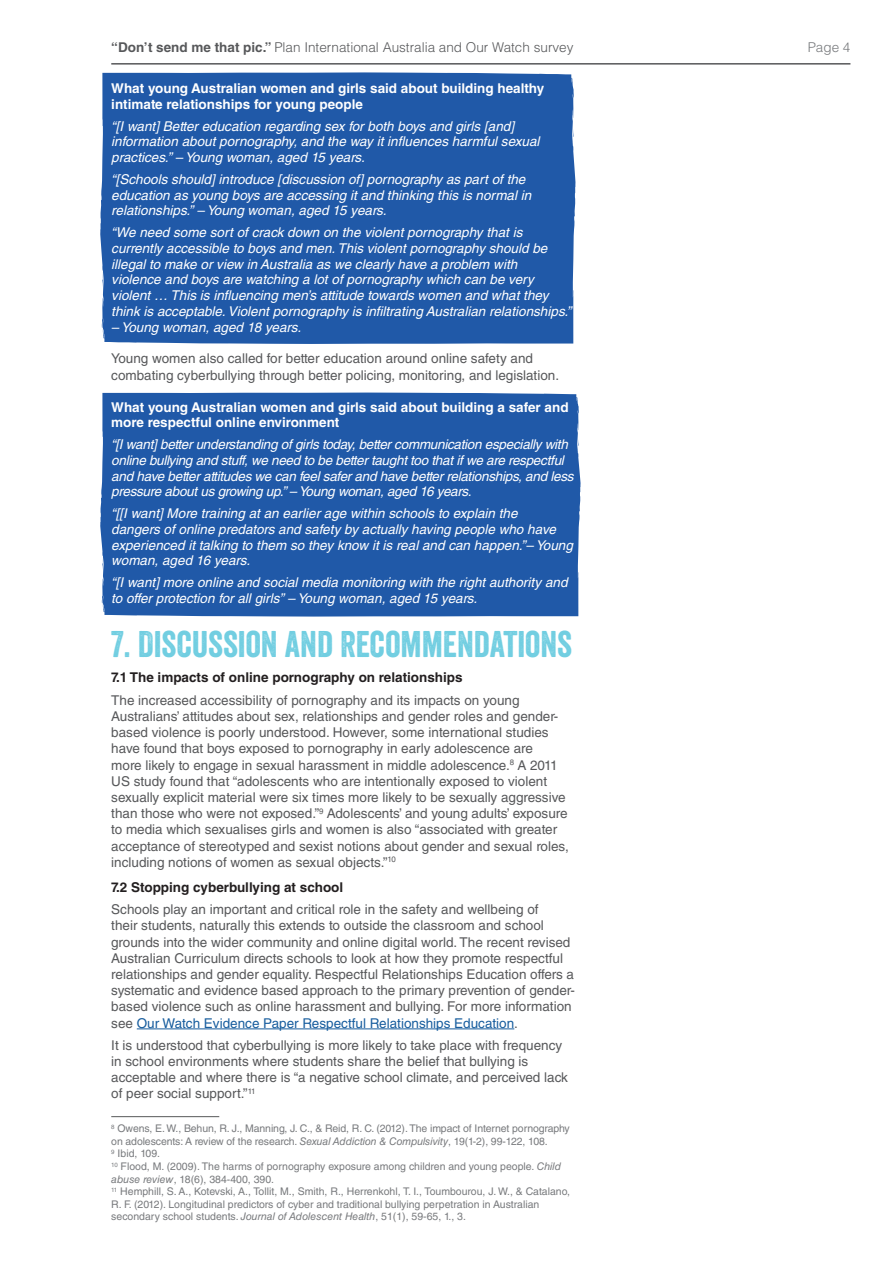
<style>
.page{position:relative;width:893px;height:1263px;background:#fff}
.page>*{position:absolute;margin:0;border:0;box-sizing:border-box;transform-origin:0 0}
.Body{font:36px "Veneer";color:#71cee1}
.Body-2{font:13.5px/16.2px "Helvetica LT Std";color:#57585a}
.Body-3{font:italic 13.5px/15.8px "Helvetica LT Std";color:#fff}
.Body-4{font:700 13.5px/15.8px "Helvetica LT Std";color:#fff}
.Subheading{font:700 13.5px "Helvetica LT Std";color:#231f20}
.t1{font:300 13.5px "Helvetica LT Std";color:#57585a}
.t2{font:300 13.5px "Helvetica LT Std";color:#787a7d}
.footnote{font:10.5px/12.6px "Helvetica LT Std";color:#787a7d}
.s1{font-weight:700}
.s2{color:#175d9e}
.s3{font-style:italic}
</style>
<div class="page">
<hr style="left:111px;top:63px;width:739px;height:2px;background:#57585a">
<div style="left:100px;top:72px;width:476px;height:272px;background:#2059a8"></div>
<div style="left:100px;top:393px;width:481px;height:223px;background:#2059a8"></div>
<hr style="left:137px;top:1028px;width:377px;height:1px;background:#175d9e">
<hr style="left:111px;top:1116px;width:108px;height:1px;background:#57585a">
<p class="t1" style="left:111px;top:39px;width:464px"><span class="s1">“Don’t send me that pic.”</span> Plan International Australia and Our Watch survey</p>
<p class="t2" style="left:808px;top:39px;width:44px">Page 4</p>
<p class="Body-4" style="left:111px;top:80px;width:435px">What young Australian women and girls said about building healthy intimate relationships for young people</p>
<p class="Body-3" style="left:111px;top:118px;width:433px">“[Iwant]Bettereducation regarding sex forboth boys and girls [and] information aboutpornography,and the way itinfluences harmfulsexual practices.”– Young woman,aged 15 years.</p>
<p class="Body-3" style="left:111px;top:171px;width:425px">“[Schools should]introduce [discussion of]pornography as partofthe education as young boys are accessing itand thinking this is normalin relationships.”– Young woman,aged 15 years.</p>
<p class="Body-3" style="left:111px;top:225px;width:465px">“We need some sortofcrack down on the violentpornography thatis currently accessible to boys and men.This violentpornography should be illegalto make orview in Australia as we clearly have a problem with violence and boys are watching a lotofpornography which can be very violent… This is influencing men’s attitude towards women and whatthey think is acceptable.Violentpornography is infiltrating Australian relationships.”</p>
<p class="Body-3" style="left:111px;top:320px;width:195px">– Young woman,aged 18 years.</p>
<p class="Body-2" style="left:111px;top:350px;width:449px">Young women also called for better education around online safety and combating cyberbullying through better policing, monitoring, and legislation.</p>
<p class="Body-4" style="left:111px;top:399px;width:459px">What young Australian women and girls said about building a safer and more respectful online environment</p>
<p class="Body-3" style="left:111px;top:436px;width:467px">“[Iwant]betterunderstanding ofgirlstoday,bettercommunication especiallywith online bullying and stuff,we need to be bettertaughttoo thatifwe are respectful and have betterattitudeswe can feelsaferand have betterrelationships,and less pressure aboutusgrowing up.”– Young woman,aged 16 years.</p>
<p class="Body-3" style="left:111px;top:505px;width:467px">“[[Iwant]More training atan earlierage within schools to explain the<br>dangers ofonline predators and safety by actually having people who have experienced ittalking to them so they know itis realand can happen.”– Young woman,aged 16 years.</p>
<p class="Body-3" style="left:111px;top:574px;width:461px;line-height:16.2px">“[Iwant]more online and socialmedia monitoring with the rightauthority and to offerprotection forallgirls”– Young woman,aged 15 years.</p>
<p class="Body" style="left:111px;top:622px;width:462px">7. DISCUSSION AND RECOMMENDATIONS</p>
<p class="Subheading" style="left:111px;top:669px;width:353px">7.1 The impacts of online pornography on relationships</p>
<p class="Body-2" style="left:111px;top:692px;width:459px">The increased accessibility of pornography and its impacts on young Australians’ attitudes about sex, relationships and gender roles and gender&shy;based violence is poorly understood. However, some international studies have found that boys exposed to pornography in early adolescence are<br>more likely to engage in sexual harassment in middle adolescence.<sup>8</sup> A 2011<br>US study found that “adolescents who are intentionally exposed to violent sexually explicit material were six times more likely to be sexually aggressive than those who were not exposed.”<sup>9</sup> Adolescents’ and young adults’ exposure to media which sexualises girls and women is also “associated with greater acceptance of stereotyped and sexist notions about gender and sexual roles, including notions of women as sexual objects.”<sup>10</sup></p>
<p class="Subheading" style="left:111px;top:879px;width:233px">7.2 Stopping cyberbullying at school</p>
<p class="Body-2" style="left:111px;top:901px;width:465px">Schools play an important and critical role in the safety and wellbeing of<br>their students, naturally this extends to outside the classroom and school grounds into the wider community and online digital world. The recent revised Australian Curriculum directs schools to look at how they promote respectful relationships and gender equality. Respectful Relationships Education offers a systematic and evidence based approach to the primary prevention of gender&shy;based violence such as online harassment and bullying. For more information see <span class="s2">Our Watch Evidence Paper Respectful Relationships Education</span>.</p>
<p class="Body-2" style="left:111px;top:1037px;width:458px">It is understood that cyberbullying is more likely to take place with frequency in school environments where students share the belief that bullying is acceptable and where there is “a negative school climate, and perceived lack of peer social support.”<sup>11</sup></p>
<p class="footnote" style="left:111px;top:1122px;width:460px"><sup>8</sup> Owens, E. W., Behun, R. J., Manning, J. C., &amp; Reid, R. C. (2012). The impact of Internet pornography on adolescents: A review of the research. <span class="s3">Sexual Addiction &amp; Compulsivity</span>, 19(1-2), 99-122, 108.</p>
<p class="footnote" style="left:111px;top:1147px;width:50px"><sup>9</sup> Ibid, 109.</p>
<p class="footnote" style="left:111px;top:1160px;width:451px"><sup>10</sup> Flood, M. (2009). The harms of pornography exposure among children and young people. <span class="s3">Child abuse review</span>, 18(6), 384-400, 390.</p>
<p class="footnote" style="left:111px;top:1185px;width:460px"><sup>11</sup> Hemphill, S. A., Kotevski, A., Tollit, M., Smith, R., Herrenkohl, T. I., Toumbourou, J. W., &amp; Catalano,<br>R. F. (2012). Longitudinal predictors of cyber and traditional bullying perpetration in Australian secondary school students. <span class="s3">Journal of Adolescent Health</span>, 51(1), 59-65, 1., 3.</p>
</div>
